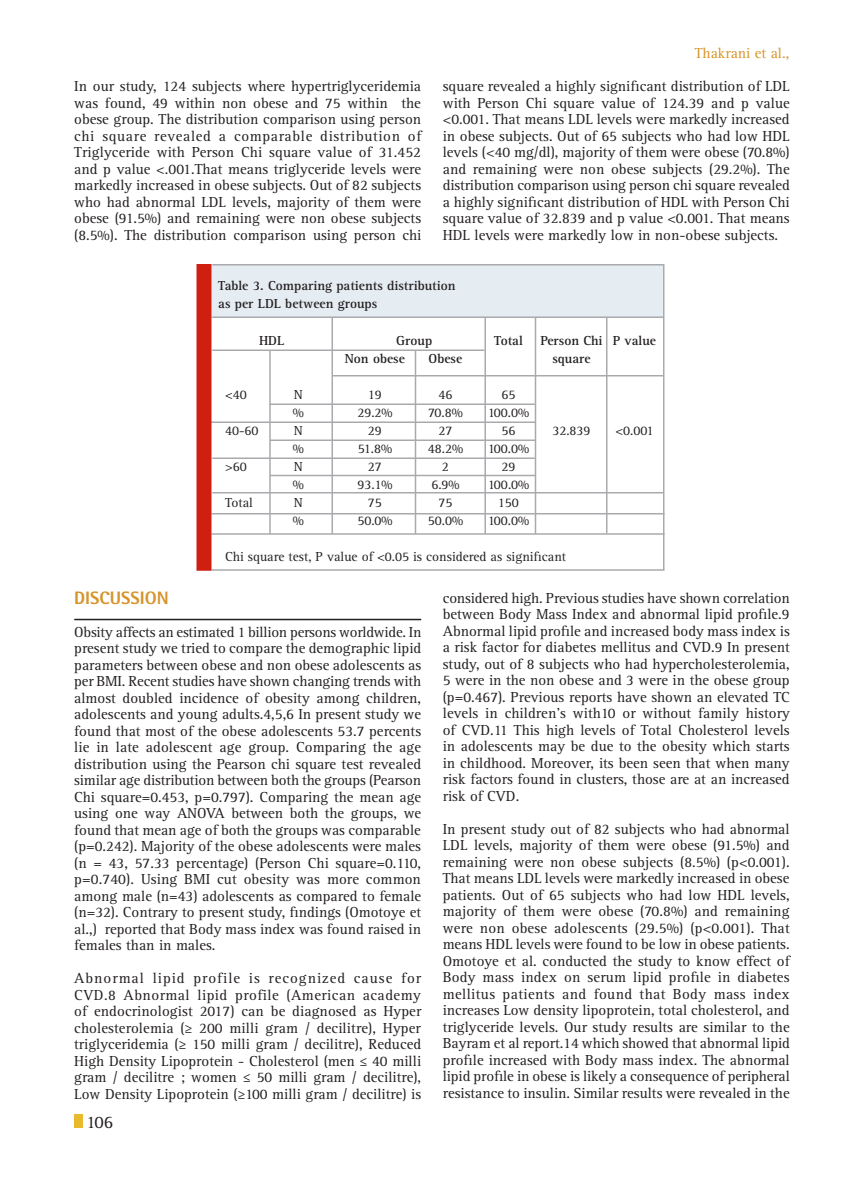
<style>
.page{position:relative;width:864px;height:1188px;background:#fff}
.page>*{position:absolute;margin:0;border:0;box-sizing:border-box;transform-origin:0 0}
.Body_text{font:800 18px "Rotis Semi Sans Std";color:#d69429}
.t1{font:18px "Rotis Serif Std";color:#231f20}
.Body_text-2{font:15px/16.5px "Rotis Serif Std";color:#231f20;text-align:justify}
.Body_text-3{font:15px "Rotis Serif Std";color:#d69429}
.Body_text-4{font:13.5px "Rotis Serif Std";color:#231f20}
.Body_text-5{font:700 13.5px "Rotis Serif Std";color:#231f20}
</style>
<div class="page">
<div style="left:74px;top:1114px;width:9px;height:14px;background:#eaba2e"></div>
<div style="left:212px;top:265px;width:451px;height:53px;background:#e5ecf2"></div>
<hr style="left:333px;top:375px;width:330px;height:1px;background:#a8aaad">
<hr style="left:212px;top:316px;width:451px;height:2px;background:#a8aaad">
<hr style="left:212px;top:264px;width:451px;height:2px;background:#a8aaad">
<hr style="left:212px;top:492px;width:451px;height:2px;background:#a8aaad">
<hr style="left:332px;top:318px;width:1px;height:216px;background:#a8aaad">
<hr style="left:535px;top:317px;width:1px;height:217px;background:#a8aaad">
<hr style="left:212px;top:350px;width:272px;height:1px;background:#a8aaad">
<hr style="left:484px;top:318px;width:2px;height:216px;background:#a8aaad">
<hr style="left:606px;top:317px;width:2px;height:216px;background:#a8aaad">
<hr style="left:269px;top:350px;width:2px;height:184px;background:#a8aaad">
<hr style="left:415px;top:350px;width:1px;height:184px;background:#a8aaad">
<hr style="left:269px;top:404px;width:266px;height:1px;background:#a8aaad">
<hr style="left:211px;top:422px;width:325px;height:1px;background:#a8aaad">
<hr style="left:270px;top:440px;width:266px;height:1px;background:#a8aaad">
<hr style="left:212px;top:458px;width:323px;height:1px;background:#a8aaad">
<hr style="left:270px;top:475px;width:266px;height:1px;background:#a8aaad">
<hr style="left:663px;top:264px;width:1px;height:306px;background:#a8aaad">
<hr style="left:212px;top:513px;width:452px;height:1px;background:#a8aaad">
<hr style="left:212px;top:533px;width:452px;height:2px;background:#a8aaad">
<hr style="left:212px;top:569px;width:452px;height:2px;background:#a8aaad">
<div style="left:196px;top:264px;width:16px;height:307px;background:#ce1f10"></div>
<hr style="left:74px;top:619px;width:347px;height:1px;background:#231f20">
<p class="Body_text-3" style="left:695px;top:44px;width:96px">Thakrani et al.,</p>
<p class="Body_text-2" style="left:74px;top:79px;width:349px">In our study, 124 subjects where hypertriglyceridemia was found, 49 within non obese and 75 within the obese group. The distribution comparison using person chi square revealed a comparable distribution of Triglyceride with Person Chi square value of 31.452 and p value &lt;.001.That means triglyceride levels were markedly increased in obese subjects. Out of 82 subjects who had abnormal LDL levels, majority of them were obese (91.5%) and remaining were non obese subjects (8.5%). The distribution comparison using person chi</p>
<p class="Body_text-2" style="left:443px;top:79px;width:349px">square revealed a highly significant distribution of LDL with Person Chi square value of 124.39 and p value &lt;0.001. That means LDL levels were markedly increased in obese subjects. Out of 65 subjects who had low HDL levels (&lt;40 mg/dl), majority of them were obese (70.8%) and remaining were non obese subjects (29.2%). The distribution comparison using person chi square revealed a highly significant distribution of HDL with Person Chi square value of 32.839 and p value &lt;0.001. That means HDL levels were markedly low in non-obese subjects.</p>
<p class="Body_text-5" style="left:218px;top:278px;width:239px">Table 3. Comparing patients distribution</p>
<p class="Body_text-5" style="left:218px;top:296px;width:161px">as per LDL between groups</p>
<p class="Body_text-5" style="left:259px;top:332px;width:27px">HDL</p>
<p class="Body_text-5" style="left:396px;top:332px;width:38px">Group</p>
<p class="Body_text-5" style="left:494px;top:332px;width:30px">Total</p>
<p class="Body_text-5" style="left:540px;top:332px;width:117px">Person Chi P value</p>
<p class="Body_text-5" style="left:345px;top:350px;width:62px">Non obese</p>
<p class="Body_text-5" style="left:429px;top:350px;width:35px">Obese</p>
<p class="Body_text-5" style="left:552px;top:350px;width:40px">square</p>
<p class="Body_text-4" style="left:225px;top:386px;width:23px">&lt;40</p>
<p class="Body_text-4" style="left:294px;top:386px;width:11px">N</p>
<p class="Body_text-4" style="left:368px;top:386px;width:16px">19</p>
<p class="Body_text-4" style="left:438px;top:386px;width:16px">46</p>
<p class="Body_text-4" style="left:501px;top:386px;width:16px">65</p>
<p class="Body_text-4" style="left:293px;top:404px;width:13px">%</p>
<p class="Body_text-4" style="left:357px;top:404px;width:37px">29.2%</p>
<p class="Body_text-4" style="left:428px;top:404px;width:36px">70.8%</p>
<p class="Body_text-4" style="left:488px;top:404px;width:43px">100.0%</p>
<p class="Body_text-4" style="left:225px;top:422px;width:35px">40-60</p>
<p class="Body_text-4" style="left:294px;top:422px;width:11px">N</p>
<p class="Body_text-4" style="left:368px;top:422px;width:16px">29</p>
<p class="Body_text-4" style="left:438px;top:422px;width:16px">27</p>
<p class="Body_text-4" style="left:501px;top:422px;width:16px">56</p>
<p class="Body_text-4" style="left:552px;top:422px;width:40px">32.839</p>
<p class="Body_text-4" style="left:615px;top:422px;width:40px">&lt;0.001</p>
<p class="Body_text-4" style="left:293px;top:440px;width:13px">%</p>
<p class="Body_text-4" style="left:358px;top:440px;width:36px">51.8%</p>
<p class="Body_text-4" style="left:428px;top:440px;width:37px">48.2%</p>
<p class="Body_text-4" style="left:488px;top:440px;width:43px">100.0%</p>
<p class="Body_text-4" style="left:225px;top:458px;width:23px">&gt;60</p>
<p class="Body_text-4" style="left:294px;top:458px;width:11px">N</p>
<p class="Body_text-4" style="left:368px;top:458px;width:16px">27</p>
<p class="Body_text-4" style="left:442px;top:458px;width:9px">2</p>
<p class="Body_text-4" style="left:501px;top:458px;width:16px">29</p>
<p class="Body_text-4" style="left:293px;top:476px;width:13px">%</p>
<p class="Body_text-4" style="left:357px;top:476px;width:37px">93.1%</p>
<p class="Body_text-4" style="left:431px;top:476px;width:30px">6.9%</p>
<p class="Body_text-4" style="left:488px;top:476px;width:43px">100.0%</p>
<p class="Body_text-4" style="left:225px;top:494px;width:30px">Total</p>
<p class="Body_text-4" style="left:294px;top:494px;width:11px">N</p>
<p class="Body_text-4" style="left:368px;top:494px;width:16px">75</p>
<p class="Body_text-4" style="left:438px;top:494px;width:16px">75</p>
<p class="Body_text-4" style="left:498px;top:494px;width:23px">150</p>
<p class="Body_text-4" style="left:293px;top:512px;width:13px">%</p>
<p class="Body_text-4" style="left:357px;top:512px;width:37px">50.0%</p>
<p class="Body_text-4" style="left:428px;top:512px;width:37px">50.0%</p>
<p class="Body_text-4" style="left:488px;top:512px;width:43px">100.0%</p>
<p class="Body_text-4" style="left:225px;top:548px;width:343px">Chi square test, P value of &lt;0.05 is considered as significant</p>
<p class="Body_text" style="left:74px;top:586px;width:22px">DISCUSSION</p>
<p class="Body_text-2" style="left:74px;top:624px;width:349px">Obsity affects an estimated 1 billion persons worldwide. In present study we tried to compare the demographic lipid parameters between obese and non obese adolescents as per BMI. Recent studies have shown changing trends with almost doubled incidence of obesity among children, adolescents and young adults.4,5,6 In present study we found that most of the obese adolescents 53.7 percents lie in late adolescent age group. Comparing the age distribution using the Pearson chi square test revealed similar age distribution between both the groups (Pearson Chi square=0.453, p=0.797). Comparing the mean age using one way ANOVA between both the groups, we found that mean age of both the groups was comparable (p=0.242). Majority of the obese adolescents were males (n = 43, 57.33 percentage) (Person Chi square=0.110, p=0.740). Using BMI cut obesity was more common among male (n=43) adolescents as compared to female (n=32). Contrary to present study, findings (Omotoye et al.,) reported that Body mass index was found raised in females than in males.</p>
<p class="Body_text-2" style="left:74px;top:970px;width:349px">Abnormal lipid profile is recognized cause for CVD.8 Abnormal lipid profile (American academy of endocrinologist 2017) can be diagnosed as Hyper cholesterolemia (≥ 200 milli gram / decilitre), Hyper triglyceridemia (≥ 150 milli gram / decilitre), Reduced High Density Lipoprotein - Cholesterol (men ≤ 40 milli gram / decilitre ; women ≤ 50 milli gram / decilitre), Low Density Lipoprotein (≥100 milli gram / decilitre) is</p>
<p class="t1" style="left:86px;top:1112px;width:29px">106</p>
<p class="Body_text-2" style="left:443px;top:590px;width:349px;text-align:left">considered high. Previous studies have shown correlation between Body Mass Index and abnormal lipid profile.9<br>Abnormal lipid profile and increased body mass index is a risk factor for diabetes mellitus and CVD.9 In present study, out of 8 subjects who had hypercholesterolemia, 5 were in the non obese and 3 were in the obese group (p=0.467). Previous reports have shown an elevated TC levels in children’s with10 or without family history of CVD.11 This high levels of Total Cholesterol levels in adolescents may be due to the obesity which starts in childhood. Moreover, its been seen that when many risk factors found in clusters, those are at an increased risk of CVD.</p>
<p class="Body_text-2" style="left:443px;top:821px;width:349px">In present study out of 82 subjects who had abnormal LDL levels, majority of them were obese (91.5%) and remaining were non obese subjects (8.5%) (p&lt;0.001).<br>That means LDL levels were markedly increased in obese patients. Out of 65 subjects who had low HDL levels, majority of them were obese (70.8%) and remaining were non obese adolescents (29.5%) (p&lt;0.001). That means HDL levels were found to be low in obese patients.<br>Omotoye et al. conducted the study to know effect of Body mass index on serum lipid profile in diabetes mellitus patients and found that Body mass index increases Low density lipoprotein, total cholesterol, and triglyceride levels. Our study results are similar to the Bayram et al report.14 which showed that abnormal lipid profile increased with Body mass index. The abnormal lipid profile in obese is likely a consequence of peripheral resistance to insulin. Similar results were revealed in the</p>
</div>
